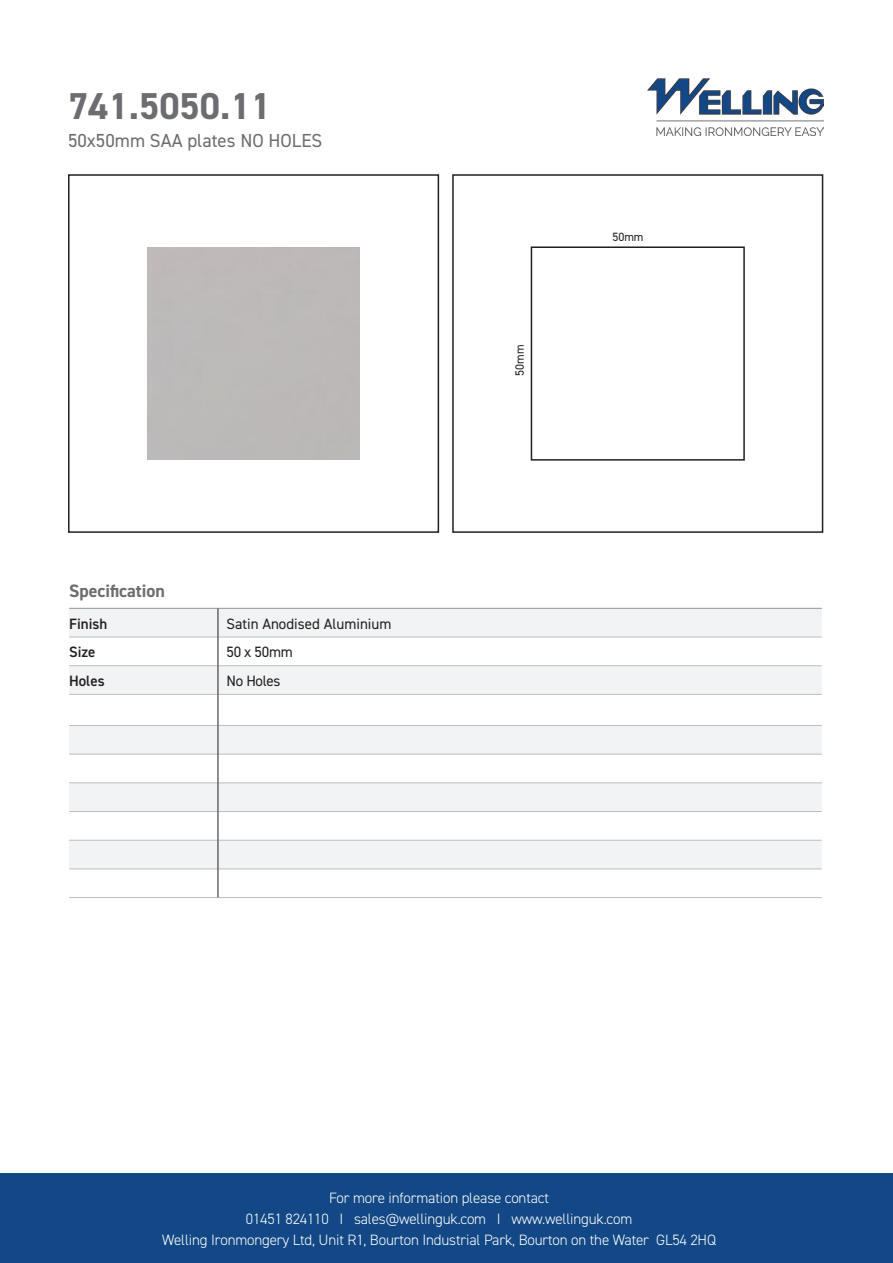
<style>
.page{position:relative;width:893px;height:1263px;background:#fff}
.page>*{position:absolute;margin:0;border:0;box-sizing:border-box;transform-origin:0 0}
.t1{font:700 37.5px "DIN2014";color:#6c6d70}
.t2{font:18.9px "DIN2014";color:#6c6d70}
.t3{font:700 18px "DIN2014";color:#6c6d70}
.t4{font:300 15px/21px "DIN2014";letter-spacing:-.01em;color:#fff;text-align:center}
.t5{font:15px "DIN2014";color:#231f20}
.t6{font:600 15px "DIN2014";color:#231f20}
.t7{font:12px "DIN2014";color:#231f20}
</style>
<div class="page">
<div style="left:0;top:1174px;width:893px;height:89px;background:#124885"></div>
<img style="left:648px;top:79px;width:175px;height:56px">
<div style="left:68px;top:174px;width:371px;height:359px;border:2px solid #231f20"></div>
<div style="left:452px;top:174px;width:371px;height:359px;border:2px solid #231f20"></div>
<svg style="left:69px;top:609px;width:753px;height:260px;fill:#f2f3f4"></svg>
<hr style="left:69px;top:608px;width:149px;height:1px;background:#939598">
<hr style="left:218px;top:608px;width:604px;height:1px;background:#939598">
<hr style="left:69px;top:637px;width:149px;height:1px;background:#bcbdc0">
<hr style="left:218px;top:637px;width:604px;height:1px;background:#bcbdc0">
<hr style="left:69px;top:665px;width:149px;height:1px;background:#bcbdc0">
<hr style="left:218px;top:665px;width:604px;height:1px;background:#bcbdc0">
<hr style="left:69px;top:694px;width:149px;height:1px;background:#bcbdc0">
<hr style="left:218px;top:694px;width:604px;height:1px;background:#bcbdc0">
<hr style="left:69px;top:725px;width:149px;height:1px;background:#bcbdc0">
<hr style="left:218px;top:725px;width:604px;height:1px;background:#bcbdc0">
<hr style="left:69px;top:754px;width:149px;height:1px;background:#bcbdc0">
<hr style="left:218px;top:754px;width:604px;height:1px;background:#bcbdc0">
<hr style="left:69px;top:782px;width:149px;height:1px;background:#bcbdc0">
<hr style="left:218px;top:782px;width:604px;height:1px;background:#bcbdc0">
<hr style="left:69px;top:811px;width:149px;height:1px;background:#bcbdc0">
<hr style="left:218px;top:811px;width:604px;height:1px;background:#bcbdc0">
<hr style="left:69px;top:840px;width:149px;height:1px;background:#bcbdc0">
<hr style="left:218px;top:840px;width:604px;height:1px;background:#bcbdc0">
<hr style="left:69px;top:869px;width:149px;height:1px;background:#bcbdc0">
<hr style="left:218px;top:869px;width:604px;height:1px;background:#bcbdc0">
<hr style="left:69px;top:897px;width:149px;height:1px;background:#bcbdc0">
<hr style="left:218px;top:897px;width:604px;height:1px;background:#bcbdc0">
<svg style="left:218px;top:608px;width:1px;height:86px"></svg>
<hr style="left:218px;top:694px;width:1px;height:31px;background:#231f20">
<svg style="left:218px;top:725px;width:1px;height:172px"></svg>
<div style="left:531px;top:246px;width:214px;height:215px;border:2px solid #231f20"></div>
<p class="t1" style="left:68px;top:81px;width:204px">741.5050.11</p>
<p class="t2" style="left:68px;top:128px;width:256px">50x50mm SAA plates NO HOLES</p>
<p class="t3" style="left:69px;top:578px;width:97px">Specification</p>
<p class="t6" style="left:69px;top:613px;width:40px">Finish</p>
<p class="t5" style="left:226px;top:614px;width:166px">Satin Anodised Aluminium</p>
<p class="t6" style="left:69px;top:642px;width:28px">Size</p>
<p class="t5" style="left:226px;top:643px;width:68px">50 x 50mm</p>
<p class="t6" style="left:69px;top:671px;width:37px">Holes</p>
<p class="t5" style="left:226px;top:671px;width:56px">No Holes</p>
<p class="t7" style="left:512px;top:376px;width:33px;rotate:-90deg">50mm</p>
<p class="t7" style="left:612px;top:229px;width:33px">50mm</p>
<p class="t4" style="left:162px;top:1187px;width:555px">For more information please contact<br>01451 824110 I sales@wellinguk.com I www.wellinguk.com<br>Welling Ironmongery Ltd, Unit R1, Bourton Industrial Park, Bourton on the Water GL54 2HQ</p>
</div>
